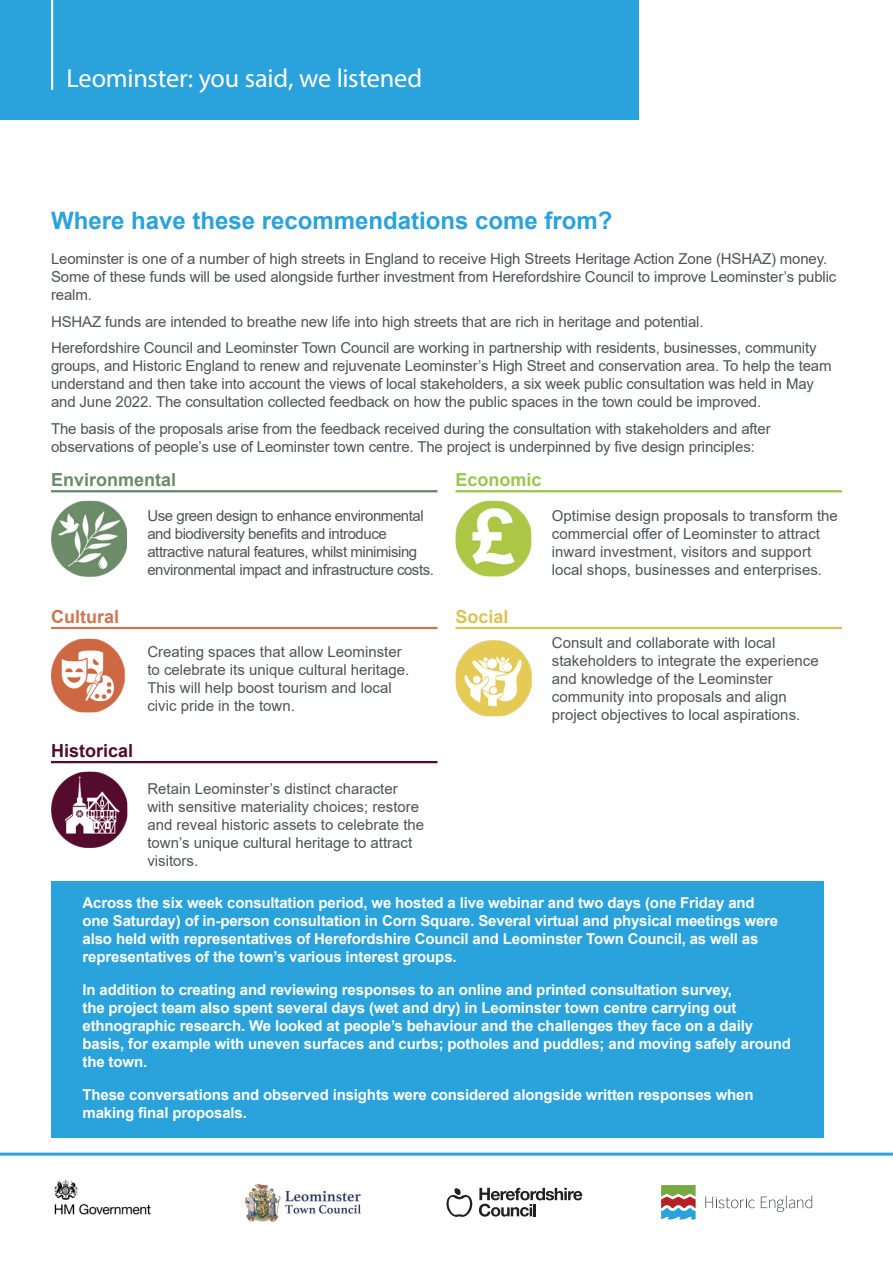
<style>
.page{position:relative;width:893px;height:1263px;background:#fff}
.page>*{position:absolute;margin:0;border:0;box-sizing:border-box;transform-origin:0 0}
.reveresed{font:26.25px "Myriad Pro";letter-spacing:-.01em;color:#fff}
.sub_head_2_blue{font:700 24px "Arial";color:#2aa2db}
.t1{font:700 18px "Arial";color:#6c8c69}
.t2{font:700 18px "Arial";color:#540b2d}
.t3{font:700 18px "Arial";color:#9cc54b}
.t4{font:700 18px "Arial";color:#ce7754}
.t5{font:700 18px "Arial";color:#ddc357}
.main_copy{font:15px/18px "Arial";letter-spacing:-.01em;color:#4d545a}
.reversed_smaller{font:700 15px/18px "Arial";letter-spacing:-.01em;color:#fff}
.main_copy-2{font:15px/18px "Arial";letter-spacing:-.03em;color:#4d545a}
</style>
<div class="page">
<div style="left:51px;top:882px;width:772px;height:256px;background:#2aa2db"></div>
<div style="left:0;top:0;width:639px;height:119px;background:#2aa2db"></div>
<hr style="left:0;top:1152px;width:893px;height:3px;background:#2aa2db">
<hr style="left:51px;top:0;width:2px;height:90px;background:#fff">
<img style="left:51px;top:501px;width:76px;height:76px">
<img style="left:455px;top:501px;width:76px;height:75px">
<img style="left:51px;top:639px;width:74px;height:73px">
<img style="left:455px;top:640px;width:77px;height:76px">
<img style="left:51px;top:772px;width:76px;height:76px">
<hr style="left:51px;top:490px;width:386px;height:2px;background:#618769">
<hr style="left:455px;top:490px;width:387px;height:2px;background:#9cc54b">
<hr style="left:51px;top:627px;width:386px;height:2px;background:#ce7754">
<hr style="left:455px;top:627px;width:387px;height:2px;background:#ddc357">
<hr style="left:51px;top:761px;width:386px;height:2px;background:#540b2d">
<svg style="left:661px;top:1185px;width:35px;height:34px"></svg>
<svg style="left:705px;top:1196px;width:50px;height:12px"></svg>
<svg style="left:761px;top:1195px;width:51px;height:17px"></svg>
<svg style="left:479px;top:1188px;width:103px;height:28px"></svg>
<svg style="left:446px;top:1188px;width:27px;height:29px"></svg>
<img style="left:244px;top:1183px;width:117px;height:39px">
<img style="left:54px;top:1179px;width:97px;height:36px">
<p class="reveresed" style="left:67px;top:62px;width:357px">Leominster: you said, we listened</p>
<h2 class="sub_head_2_blue" style="left:51px;top:204px;width:563px">Where have these recommendations come from?</h2>
<p class="main_copy" style="left:51px;top:250px;width:787px">Leominster is one of a number of high streets in England to receive High Streets Heritage Action Zone (HSHAZ) money.<br>Some of these funds will be used alongside further investment from Herefordshire Council to improve Leominster’s public realm.</p>
<p class="main_copy" style="left:51px;top:312px;width:654px">HSHAZ funds are intended to breathe new life into high streets that are rich in heritage and potential.</p>
<p class="main_copy" style="left:51px;top:339px;width:782px">Herefordshire Council and Leominster Town Council are working in partnership with residents, businesses, community groups, and Historic England to renew and rejuvenate Leominster’s High Street and conservation area. To help the team understand and then take into account the views of local stakeholders, a six week public consultation was held in May and June 2022. The consultation collected feedback on how the public spaces in the town could be improved.</p>
<p class="main_copy" style="left:51px;top:419px;width:721px">The basis of the proposals arise from the feedback received during the consultation with stakeholders and after observations of people’s use of Leominster town centre. The project is underpinned by five design principles:</p>
<p class="t1" style="left:51px;top:467px;width:127px">Environmental</p>
<p class="t3" style="left:455px;top:467px;width:88px">Economic</p>
<p class="main_copy-2" style="left:147px;top:506px;width:288px">Use green design to enhance environmental and biodiversity benefits and introduce attractive natural features, whilst minimising environmental impact and infrastructure costs.</p>
<p class="main_copy" style="left:552px;top:506px;width:287px">Optimise design proposals to transform the commercial offer of Leominster to attract inward investment, visitors and support local shops, businesses and enterprises.</p>
<p class="t4" style="left:51px;top:604px;width:70px">Cultural</p>
<p class="t5" style="left:455px;top:604px;width:55px">Social</p>
<p class="t2" style="left:51px;top:738px;width:84px">Historical</p>
<p class="main_copy" style="left:147px;top:643px;width:263px">Creating spaces that allow Leominster to celebrate its unique cultural heritage.<br>This will help boost tourism and local civic pride in the town.</p>
<p class="main_copy" style="left:552px;top:634px;width:268px">Consult and collaborate with local stakeholders to integrate the experience and knowledge of the Leominster community into proposals and align project objectives to local aspirations.</p>
<p class="main_copy" style="left:147px;top:779px;width:278px">Retain Leominster’s distinct character with sensitive materiality choices; restore and reveal historic assets to celebrate the town’s unique cultural heritage to attract visitors.</p>
<p class="reversed_smaller" style="left:83px;top:894px;width:697px">Across the six week consultation period, we hosted a live webinar and two days (one Friday and one Saturday) of in-person consultation in Corn Square. Several virtual and physical meetings were also held with representatives of Herefordshire Council and Leominster Town Council, as well as representatives of the town’s various interest groups.</p>
<p class="reversed_smaller" style="left:83px;top:981px;width:710px">In addition to creating and reviewing responses to an online and printed consultation survey,<br>the project team also spent several days (wet and dry) in Leominster town centre carrying out ethnographic research. We looked at people’s behaviour and the challenges they face on a daily basis, for example with uneven surfaces and curbs; potholes and puddles; and moving safely around the town.</p>
<p class="reversed_smaller" style="left:83px;top:1086px;width:673px">These conversations and observed insights were considered alongside written responses when making final proposals.</p>
</div>
